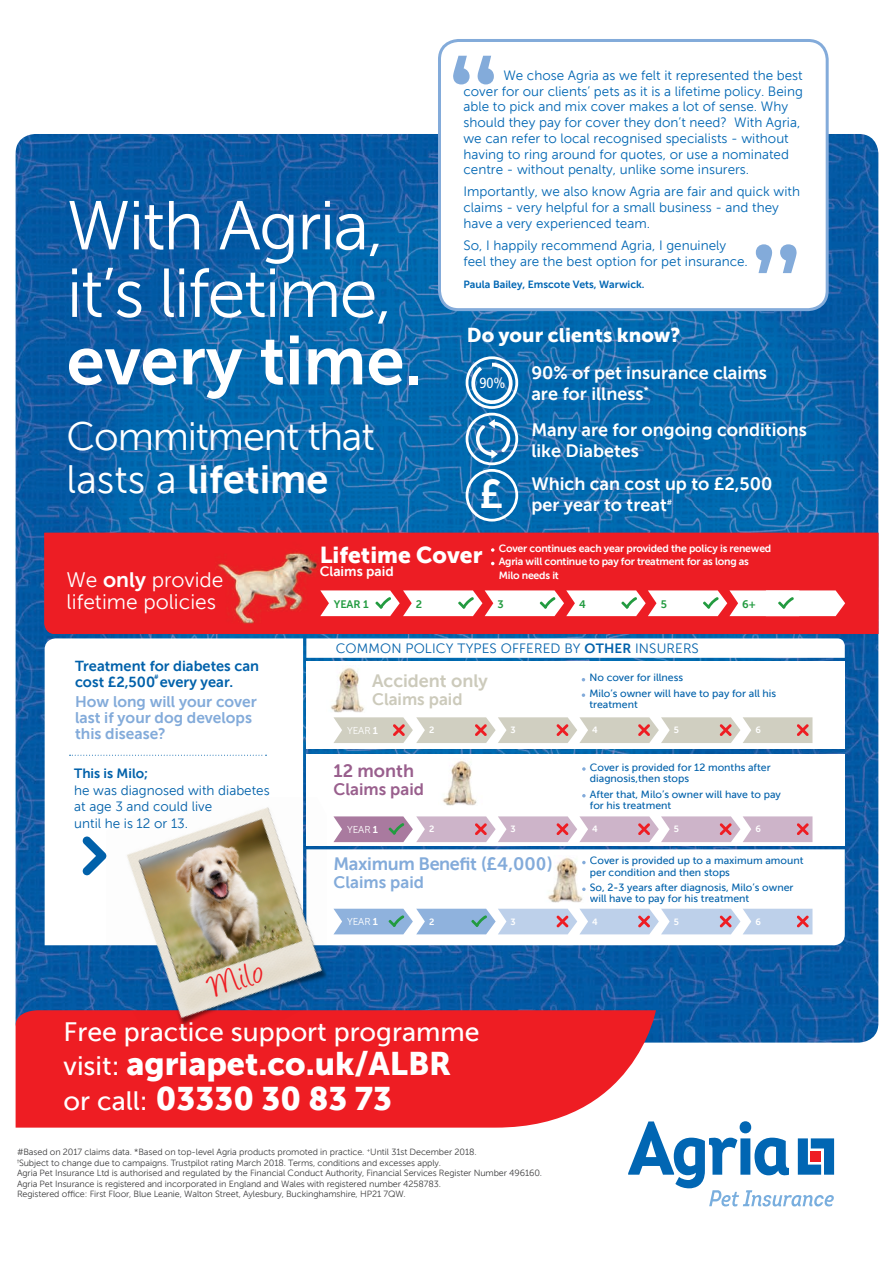
<style>
.page{position:relative;width:893px;height:1263px;background:#fff}
.page>*{position:absolute;margin:0;border:0;box-sizing:border-box;transform-origin:0 0}
.t1{font:178.65px "Intro Cond";color:#83abda}
.t2{font:68.85px/67.5px "Museo Sans 300";letter-spacing:-.03em;color:#fff}
.t3{font:40.35px "Museo Sans 700";color:#fff}
.t4{font:39.6px/43.5px "Museo Sans 300";letter-spacing:-.03em;color:#fff}
.t5{font:37.8px "Angelina";color:#ee1d23}
.t6{font:32.25px "Museo Sans 900";color:#fff}
.t7{font:26.7px "Museo Sans 500";color:#fff}
.t8{font:22.8px "Museo Sans 900";color:#fff}
.t9{font:21px/22.4px "Museo Sans 300";color:#fff}
.t10{font:19.8px "Museo Sans 900";color:#fff}
.t11{font:18px/21px "Museo Sans 700";color:#fff}
.t12{font:18px "Museo Sans 700";letter-spacing:-.02em;color:#83abda}
.t13{font:18px "Museo Sans 700";color:#cccabb}
.t14{font:18px "Museo Sans 700";color:#995f8d}
.t15{font:16.65px "Museo Sans 700";color:#83abda}
.t16{font:16.65px "Museo Sans 700";color:#cccabb}
.t17{font:16.65px "Museo Sans 700";color:#995f8d}
.t18{font:15.45px/15.9px "Museo Sans 700";color:#83abda}
.t19{font:condensed 14.7px "Frutiger LT Std";color:#fff}
.t20{font:14.55px/16.4px "Museo Sans 700";color:#0161aa}
.t21{font:13.65px "Museo Sans 700";color:#fff}
.t22{font:13.5px/15.8px "Museo Sans 300";color:#0166b3}
.t23{font:13.5px/16.5px "Museo Sans 300";color:#0161aa}
.t24{font:10.95px "Museo Sans 700";color:#229b40}
.t25{font:10.5px/11.2px "Museo Sans 500";color:#0161aa}
.t26{font:10.5px/13.5px "Museo Sans 700";letter-spacing:-.02em;color:#fff}
.t27{font:10.5px "Museo Sans 700";color:#0166b3}
.t28{font:10.05px "Museo Sans 300";letter-spacing:-.01em;color:#fff}
.t29{font:9.15px "Museo Sans 700";color:#fff}
.t30{font:9px/10.5px "Museo Sans 300";letter-spacing:-.01em;color:#3e3e3f}
.t31{font:7.65px "Museo Sans 700";color:#fff}
.t32{font:6.3px "Museo Sans 700";color:#0161aa}
.s1{font-family:"Museo Sans 700"}
.s2{font-family:"Museo Sans 500";font-size:26.7px}
</style>
<div class="page">
<img style="left:16px;top:134px;width:862px;height:908px">
<div style="left:16px;top:1010px;width:640px;height:117px;background:#ee1d23"></div>
<svg style="left:628px;top:1121px;width:206px;height:86px"></svg>
<svg style="left:476px;top:419px;width:34px;height:39px"></svg>
<div style="left:466px;top:413px;width:52px;height:52px;border:3px solid #fff;border-radius:50%"></div>
<div style="left:466px;top:356px;width:52px;height:53px;border:3px solid #fff;border-radius:50%"></div>
<svg style="left:469px;top:363px;width:46px;height:44px"></svg>
<div style="left:466px;top:469px;width:52px;height:52px;border:3px solid #fff;border-radius:50%"></div>
<div style="left:439px;top:40px;width:388px;height:270px;background:#fff;border-radius:19px"></div>
<div style="left:438px;top:39px;width:391px;height:272px;border:3px solid #83abda;border-radius:19px"></div>
<div style="left:306px;top:755px;width:539px;height:91px;background:#fff"></div>
<div style="left:306px;top:662px;width:539px;height:87px;background:#fff"></div>
<svg style="left:327px;top:849px;width:518px;height:96px"></svg>
<svg style="left:306px;top:638px;width:539px;height:20px"></svg>
<svg style="left:45px;top:638px;width:258px;height:307px"></svg>
<svg style="left:70px;top:755px;width:197px;height:1px"></svg>
<svg style="left:582px;top:693px;width:3px;height:4px"></svg>
<svg style="left:582px;top:767px;width:4px;height:4px"></svg>
<svg style="left:582px;top:794px;width:4px;height:3px"></svg>
<svg style="left:333px;top:717px;width:479px;height:26px;background:#d7cfc3"></svg>
<svg style="left:333px;top:816px;width:479px;height:26px;background:#cfb1c5"></svg>
<svg style="left:333px;top:909px;width:479px;height:25px;background:#b8c8e2"></svg>
<img style="left:544px;top:855px;width:44px;height:47px">
<img style="left:330px;top:667px;width:34px;height:46px">
<div style="left:44px;top:533px;width:834px;height:101px;background:#ed1d24"></div>
<svg style="left:491px;top:548px;width:3px;height:4px"></svg>
<img style="left:443px;top:760px;width:34px;height:45px">
<svg style="left:82px;top:836px;width:24px;height:40px"></svg>
<img style="left:106px;top:797px;width:221px;height:236px">
<svg style="left:320px;top:590px;width:525px;height:26px"></svg>
<p class="t2" style="left:67px;top:192px;width:357px">With Agria, it’s lifetime, <span class="s1">every time.</span></p>
<p class="t4" style="left:67px;top:415px;width:309px">Commitment that lasts a <span class="s1">lifetime</span></p>
<p class="t1" style="left:444px;top:9px;width:60px">“</p>
<p class="t22" style="left:463px;top:67px;width:341px;text-indent:40px">We chose Agria as we felt it represented the best cover for our clients’ pets as it is a lifetime policy. Being able to pick and mix cover makes a lot of sense. Why should they pay for cover they don’t need? With Agria, we can refer to local recognised specialists - without having to ring around for quotes, or use a nominated centre - without penalty, unlike some insurers.</p>
<p class="t22" style="left:463px;top:184px;width:338px">Importantly, we also know Agria are fair and quick with claims - very helpful for a small business - and they have a very experienced team.</p>
<p class="t22" style="left:463px;top:238px;width:286px">So, I happily recommend Agria, I genuinely feel they are the best option for pet insurance.</p>
<p class="t27" style="left:463px;top:278px;width:183px">Paula Bailey, Emscote Vets, Warwick.</p>
<p class="t1" style="left:805px;top:319px;width:60px;rotate:-180deg">“</p>
<p class="t10" style="left:467px;top:324px;width:215px">Do your clients know?</p>
<p class="t19" style="left:479px;top:374px;width:28px">90%</p>
<p class="t3" style="left:479px;top:471px;width:25px">£</p>
<p class="t11" style="left:531px;top:362px;width:237px">90% of pet insurance claims are for illness<sup>*</sup></p>
<p class="t11" style="left:531px;top:419px;width:277px">Many are for ongoing conditions like Diabetes</p>
<p class="t11" style="left:531px;top:473px;width:243px">Which can cost up to £2,500 per year to treat</p>
<p class="t31" style="left:667px;top:498px;width:7px">#</p>
<p class="t9" style="left:67px;top:569px;width:158px">We <span class="s1">only</span> provide lifetime policies</p>
<p class="t20" style="left:75px;top:657px;width:185px">Treatment for diabetes can cost £2,500 every year.</p>
<p class="t32" style="left:154px;top:673px;width:6px">#</p>
<p class="t18" style="left:75px;top:693px;width:183px">How long will your cover last if your dog develops this disease?</p>
<p class="t23" style="left:74px;top:766px;width:197px"><span class="s1">This is Milo;<br></span>he was diagnosed with diabetes at age 3 and could live<br>until he is 12 or 13.</p>
<p class="t5" style="left:205px;top:971px;width:57px;rotate:-17deg">Milo</p>
<p class="t8" style="left:320px;top:542px;width:164px">Lifetime Cover</p>
<p class="t21" style="left:320px;top:564px;width:76px">Claims paid</p>
<p class="t26" style="left:499px;top:541px;width:274px">Cover continues each year provided the policy is renewed</p>
<p class="t26" style="left:499px;top:555px;width:252px">Agria will continue to pay for treatment for as long as<br>Milo needs it</p>
<p class="t24" style="left:334px;top:598px;width:36px">YEAR 1</p>
<p class="t24" style="left:416px;top:598px;width:8px">2</p>
<p class="t24" style="left:497px;top:598px;width:8px">3</p>
<p class="t24" style="left:579px;top:598px;width:8px">4</p>
<p class="t24" style="left:661px;top:598px;width:8px">5</p>
<p class="t24" style="left:742px;top:598px;width:15px">6+</p>
<p class="t23" style="left:336px;top:640px;width:365px">COMMON POLICY TYPES OFFERED BY <span class="s1">OTHER</span> INSURERS</p>
<p class="t25" style="left:589px;top:672px;width:95px">No cover for illness</p>
<p class="t25" style="left:589px;top:688px;width:188px">Milo’s owner will have to pay for all his treatment</p>
<p class="t13" style="left:372px;top:671px;width:117px">Accident only</p>
<p class="t16" style="left:372px;top:690px;width:92px">Claims paid</p>
<p class="t28" style="left:347px;top:725px;width:33px">YEAR <span class="s1">1</span></p>
<p class="t29" style="left:429px;top:725px;width:7px">2</p>
<p class="t29" style="left:511px;top:725px;width:7px">3</p>
<p class="t29" style="left:592px;top:725px;width:7px">4</p>
<p class="t29" style="left:674px;top:725px;width:7px">5</p>
<p class="t29" style="left:755px;top:725px;width:7px">6</p>
<p class="t14" style="left:333px;top:761px;width:82px">12 month</p>
<p class="t17" style="left:333px;top:780px;width:92px">Claims paid</p>
<p class="t25" style="left:590px;top:761px;width:182px">Cover is provided for 12 months after diagnosis,then stops</p>
<p class="t25" style="left:590px;top:788px;width:193px">After that, Milo’s owner will have to pay for his treatment</p>
<p class="t28" style="left:347px;top:824px;width:33px">YEAR <span class="s1">1</span></p>
<p class="t29" style="left:429px;top:824px;width:7px">2</p>
<p class="t29" style="left:511px;top:824px;width:7px">3</p>
<p class="t29" style="left:592px;top:824px;width:7px">4</p>
<p class="t29" style="left:674px;top:824px;width:7px">5</p>
<p class="t29" style="left:755px;top:824px;width:7px">6</p>
<p class="t12" style="left:333px;top:854px;width:221px">Maximum Benefit (£4,000)</p>
<p class="t15" style="left:333px;top:873px;width:92px">Claims paid</p>
<p class="t25" style="left:590px;top:855px;width:215px">Cover is provided up to a maximum amount per condition and then stops</p>
<p class="t25" style="left:590px;top:882px;width:205px">So, 2-3 years after diagnosis, Milo’s owner will have to pay for his treatment</p>
<p class="t28" style="left:347px;top:916px;width:33px">YEAR <span class="s1">1</span></p>
<p class="t29" style="left:429px;top:916px;width:7px">2</p>
<p class="t29" style="left:511px;top:916px;width:7px">3</p>
<p class="t29" style="left:592px;top:916px;width:7px">4</p>
<p class="t29" style="left:674px;top:916px;width:7px">5</p>
<p class="t29" style="left:755px;top:916px;width:7px">6</p>
<p class="t7" style="left:64px;top:1017px;width:417px">Free practice support programme</p>
<p class="t6" style="left:64px;top:1046px;width:389px"><span class="s2">visit:</span> agriapet.co.uk/ALBR</p>
<p class="t6" style="left:64px;top:1080px;width:330px"><span class="s2">or call:</span> 03330 30 83 73</p>
<p class="t30" style="left:17px;top:1147px;width:461px">#Based on 2017 claims data. *Based on top-level Agria products promoted in practice. <sup>+</sup>Until 31st December 2018. <sup>†</sup>Subject to change due to campaigns. Trustpilot rating March 2018. Terms, conditions and excesses apply.</p>
<p class="t30" style="left:17px;top:1168px;width:527px">Agria Pet Insurance Ltd is authorised and regulated by the Financial Conduct Authority, Financial Services Register Number 496160.<br>Agria Pet Insurance is registered and incorporated in England and Wales with registered number 4258783.<br>Registered office: First Floor, Blue Leanie, Walton Street, Aylesbury, Buckinghamshire, HP21 7QW.</p>
</div>
